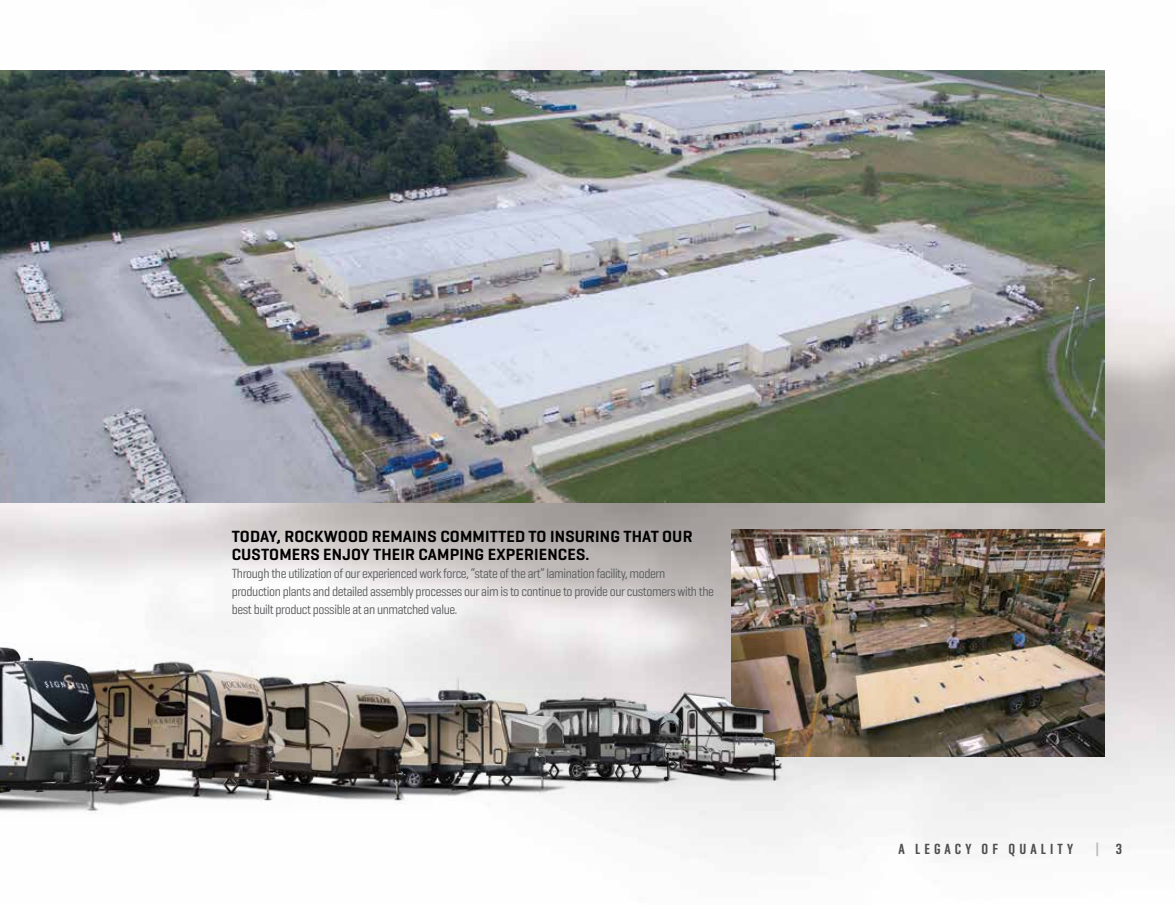
<style>
.page{position:relative;width:1175px;height:905px;background:#fff}
.page>*{position:absolute;margin:0;border:0;box-sizing:border-box;transform-origin:0 0}
.t1{font:600 16.5px/18px "Geogrotesque";letter-spacing:.01em;color:#000}
.t2{font:600 15px "Geogrotesque Comp";letter-spacing:.275em;color:#4d4d4f}
.t3{font:600 15px "Geogrotesque Comp";color:#bcbec0}
.t4{font:13.5px/18px "Geogrotesque Cond";letter-spacing:-.03em;color:#58595b}
.s1{color:#4d4d4f}
</style>
<div class="page">
<img style="left:0;top:48px;width:1174px;height:798px">
<img style="left:731px;top:529px;width:373px;height:227px">
<img style="left:645px;top:685px;width:141px;height:101px">
<img style="left:688px;top:693px;width:30px;height:80px">
<img style="left:575px;top:692px;width:113px;height:97px">
<img style="left:575px;top:698px;width:29px;height:80px">
<img style="left:432px;top:675px;width:143px;height:127px">
<img style="left:432px;top:677px;width:26px;height:108px">
<img style="left:293px;top:657px;width:139px;height:152px">
<img style="left:125px;top:654px;width:168px;height:159px">
<img style="left:125px;top:663px;width:40px;height:123px">
<img style="left:0;top:643px;width:125px;height:174px">
<img style="left:0;top:647px;width:103px;height:161px">
<img style="left:0;top:70px;width:1104px;height:432px">
<p class="t1" style="left:232px;top:527px;width:462px">TODAY, ROCKWOOD REMAINS COMMITTED TO INSURING THAT OUR<br>CUSTOMERS ENJOY THEIR CAMPING EXPERIENCES.</p>
<p class="t4" style="left:232px;top:563px;width:484px">Through the utilization of our experienced work force, “state of the art” lamination facility, modern production plants and detailed assembly processes our aim is to continue to provide our customers with the best built product possible at an unmatched value.</p>
<p class="t2" style="left:898px;top:839px;width:176px">A LEGACY OF QUALITY</p>
<p class="t3" style="left:1095px;top:838px;width:28px">| <span class="s1">3</span></p>
</div>
